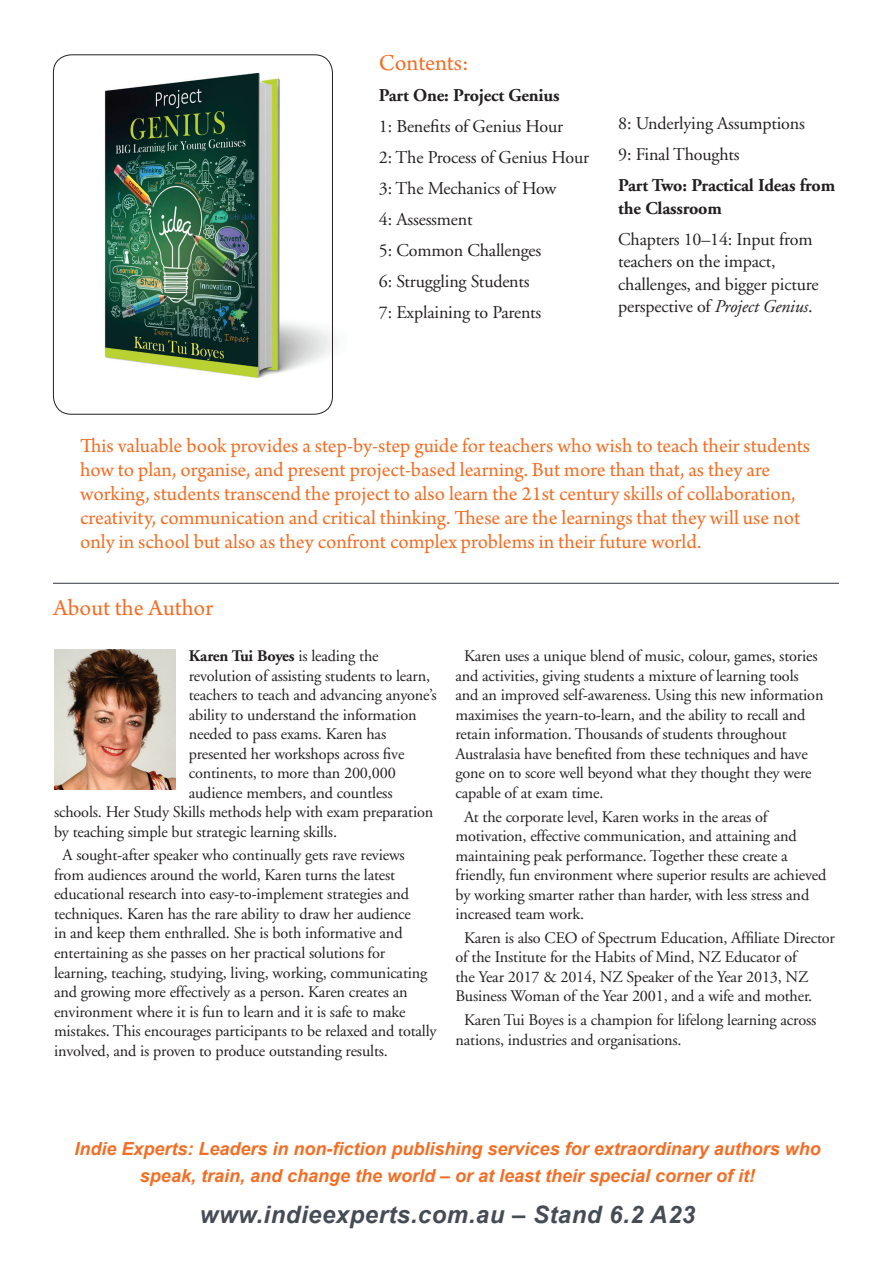
<style>
.page{position:relative;width:893px;height:1263px;background:#fff}
.page>*{position:absolute;margin:0;border:0;box-sizing:border-box;transform-origin:0 0}
.t1{font:italic 700 24px "Arial";letter-spacing:.02em;color:#454c55}
.t2{font:24px "Arno Pro";color:#f36e24}
.t3{font:21px/24px "Arno Pro";color:#f36e24}
.t4{font:18px/31px "Adobe Garamond";letter-spacing:-.01em;color:#231f20}
.t5{font:italic 700 18px/27px "Arial";color:#f36e24;text-align:center}
.t6{font:700 18px/22.5px "Adobe Garamond";letter-spacing:-.01em;color:#231f20}
.t7{font:16.2px/19.5px "Adobe Garamond";letter-spacing:-.01em;color:#231f20}
.t8{font:700 16.2px "Adobe Garamond";letter-spacing:-.01em;color:#231f20}
.s1{font-style:italic}
.s2{font-weight:400}
</style>
<div class="page">
<hr style="left:53px;top:583px;width:786px;height:1px;background:#454c55">
<img style="left:54px;top:649px;width:121px;height:141px">
<img style="left:53px;top:54px;width:281px;height:355px">
<div style="left:53px;top:54px;width:280px;height:361px;border:1px solid #231f20;border-radius:18px"></div>
<h1 class="t2" style="left:379px;top:49px;width:91px">Contents:</h1>
<p class="t6" style="left:379px;top:85px;width:182px">Part One: Project Genius</p>
<p class="t4" style="left:379px;top:112px;width:212px">1: Benefits of Genius Hour<br>2: The Process of Genius Hour<br>3: The Mechanics of How<br>4: Assessment<br>5: Common Challenges<br>6: Struggling Students<br>7: Explaining to Parents</p>
<p class="t4" style="left:618px;top:108px;width:188px">8: Underlying Assumptions<br>9: Final Thoughts</p>
<p class="t6" style="left:618px;top:175px;width:218px">Part Two: Practical Ideas from the Classroom</p>
<p class="t4" style="left:618px;top:228px;width:202px;line-height:22.5px">Chapters 10–14: Input from teachers on the impact, challenges, and bigger picture perspective of <span class="s1">Project Genius</span>.</p>
<p class="t3" style="left:80px;top:435px;width:732px">This valuable book provides a step-by-step guide for teachers who wish to teach their students how to plan, organise, and present project-based learning. But more than that, as they are working, students transcend the project to also learn the 21st century skills of collaboration, creativity, communication and critical thinking. These are the learnings that they will use not only in school but also as they confront complex problems in their future world.</p>
<h1 class="t2" style="left:53px;top:594px;width:162px">About the Author</h1>
<p class="t8" style="left:189px;top:647px;width:191px">Karen Tui Boyes <span class="s2">is leading the</span></p>
<p class="t7" style="left:189px;top:666px;width:243px">revolution of assisting students to learn,</p>
<p class="t7" style="left:189px;top:686px;width:249px">teachers to teach and advancing anyone’s</p>
<p class="t7" style="left:189px;top:705px;width:229px">ability to understand the information</p>
<p class="t7" style="left:189px;top:725px;width:199px">needed to pass exams. Karen has</p>
<p class="t7" style="left:189px;top:744px;width:217px">presented her workshops across five</p>
<p class="t7" style="left:189px;top:764px;width:208px">continents, to more than 200,000</p>
<p class="t7" style="left:189px;top:783px;width:205px">audience members, and countless</p>
<p class="t7" style="left:54px;top:803px;width:381px">schools. Her Study Skills methods help with exam preparation</p>
<p class="t7" style="left:54px;top:822px;width:285px">by teaching simple but strategic learning skills.</p>
<p class="t7" style="left:54px;top:846px;width:384px;text-indent:9px">A sought-after speaker who continually gets rave reviews from audiences around the world, Karen turns the latest educational research into easy-to-implement strategies and techniques. Karen has the rare ability to draw her audience<br>in and keep them enthralled. She is both informative and entertaining as she passes on her practical solutions for learning, teaching, studying, living, working, communicating and growing more effectively as a person. Karen creates an environment where it is fun to learn and it is safe to make mistakes. This encourages participants to be relaxed and totally involved, and is proven to produce outstanding results.</p>
<p class="t7" style="left:455px;top:647px;width:370px;text-indent:9px">Karen uses a unique blend of music, colour, games, stories and activities, giving students a mixture of learning tools and an improved self-awareness. Using this new information maximises the yearn-to-learn, and the ability to recall and retain information. Thousands of students throughout Australasia have benefited from these techniques and have gone on to score well beyond what they thought they were capable of at exam time.</p>
<p class="t7" style="left:455px;top:807px;width:372px;text-indent:9px">At the corporate level, Karen works in the areas of motivation, effective communication, and attaining and maintaining peak performance. Together these create a friendly, fun environment where superior results are achieved by working smarter rather than harder, with less stress and increased team work.</p>
<p class="t7" style="left:455px;top:928px;width:381px;text-indent:9px">Karen is also CEO of Spectrum Education, Affiliate Director of the Institute for the Habits of Mind, NZ Educator of<br>the Year 2017 &amp; 2014, NZ Speaker of the Year 2013, NZ Business Woman of the Year 2001, and a wife and mother.</p>
<p class="t7" style="left:455px;top:1011px;width:362px;text-indent:9px">Karen Tui Boyes is a champion for lifelong learning across nations, industries and organisations.</p>
<p class="t5" style="left:74px;top:1136px;width:748px">Indie Experts: Leaders in non-fiction publishing services for extraordinary authors who speak, train, and change the world – or at least their special corner of it!</p>
<h1 class="t1" style="left:200px;top:1199px;width:497px">www.indieexperts.com.au – Stand 6.2 A23</h1>
</div>
